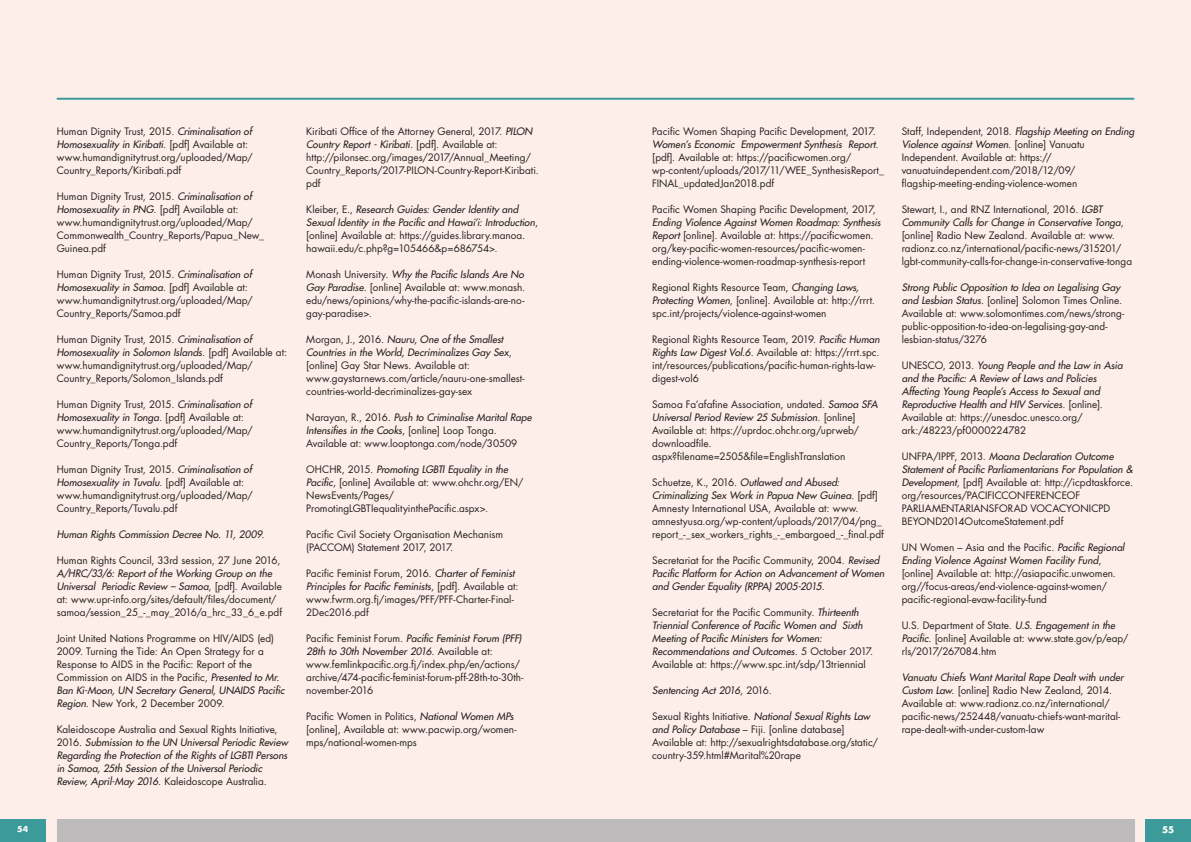
<style>
.page{position:relative;width:1191px;height:842px;background:#fdeee9}
.page>*{position:absolute;margin:0;border:0;box-sizing:border-box;transform-origin:0 0}
.t1{font:10px/13px "Futura Std";color:#231f20}
.t2{font:italic 500 10px/13px "Futura Std";letter-spacing:.005em;color:#231f20}
.t3{font:700 9px "Futura Std";color:#fff}
.t4{font:700 8px "Futura Std";color:#fff}
.s1{font-weight:500;font-style:italic}
.s2{font-weight:400;font-style:normal}
</style>
<div class="page">
<div style="left:0;top:819px;width:45px;height:23px;background:#3c9b9a"></div>
<div style="left:57px;top:819px;width:1077px;height:23px;background:#bdbbbb"></div>
<div style="left:1145px;top:819px;width:46px;height:23px;background:#3c9b9a"></div>
<hr style="left:57px;top:98px;width:1077px;height:2px;background:#3c9b9a">
<p class="t1" style="left:57px;top:125px;width:198px">Human Dignity Trust, 2015. <span class="s1">Criminalisation of Homosexuality in Kiribati</span>. [pdf] Available at: www.humandignitytrust.org/uploaded/Map/ Country_Reports/Kiribati.pdf</p>
<p class="t1" style="left:57px;top:190px;width:209px">Human Dignity Trust, 2015. <span class="s1">Criminalisation of Homosexuality in PNG</span>. [pdf] Available at: www.humandignitytrust.org/uploaded/Map/ Commonwealth_Country_Reports/Papua_New_ Guinea.pdf</p>
<p class="t1" style="left:57px;top:268px;width:198px">Human Dignity Trust, 2015. <span class="s1">Criminalisation of Homosexuality in Samoa</span>. [pdf] Available at: www.humandignitytrust.org/uploaded/Map/ Country_Reports/Samoa.pdf</p>
<p class="t1" style="left:57px;top:333px;width:232px">Human Dignity Trust, 2015. <span class="s1">Criminalisation of Homosexuality in Solomon Islands</span>. [pdf] Available at: www.humandignitytrust.org/uploaded/Map/ Country_Reports/Solomon_Islands.pdf</p>
<p class="t1" style="left:57px;top:398px;width:198px">Human Dignity Trust, 2015. <span class="s1">Criminalisation of Homosexuality in Tonga</span>. [pdf] Available at: www.humandignitytrust.org/uploaded/Map/ Country_Reports/Tonga.pdf</p>
<p class="t1" style="left:57px;top:463px;width:198px">Human Dignity Trust, 2015. <span class="s1">Criminalisation of Homosexuality in Tuvalu</span>. [pdf] Available at: www.humandignitytrust.org/uploaded/Map/ Country_Reports/Tuvalu.pdf</p>
<p class="t2" style="left:57px;top:528px;width:209px">Human Rights Commission Decree No. 11, 2009<span class="s2">.</span></p>
<p class="t1" style="left:57px;top:554px;width:225px">Human Rights Council, 33rd session, 27 June 2016,</p>
<p class="t1" style="left:57px;top:567px;width:227px"><span class="s1">A/HRC/33/6: Report of the Working Group on the Universal Periodic Review – Samoa</span>, [pdf]. Available at: www.upr-info.org/sites/default/files/document/ samoa/session_25_-_may_2016/a_hrc_33_6_e.pdf</p>
<p class="t1" style="left:57px;top:632px;width:229px">Joint United Nations Programme on HIV/AIDS (ed)<br>2009. Turning the Tide: An Open Strategy for a Response to AIDS in the Pacific: Report of the Commission on AIDS in the Pacific, <span class="s1">Presented to Mr.<br>Ban Ki-Moon, UN Secretary General, UNAIDS Pacific Region</span>. New York, 2 December 2009.</p>
<p class="t2" style="left:57px;top:723px;width:233px"><span class="s2">Kaleidoscope Australia and Sexual Rights Initiative, 2016.</span> Submission to the UN Universal Periodic Review Regarding the Protection of the Rights of LGBTI Persons in Samoa, 25th Session of the Universal Periodic Review, April-May 2016<span class="s2">. Kaleidoscope Australia.</span></p>
<p class="t1" style="left:306px;top:125px;width:234px">Kiribati Office of the Attorney General, 2017. <span class="s1">PILON Country Report - Kiribati</span>. [pdf]. Available at: http://pilonsec.org/images/2017/Annual_Meeting/ Country_Reports/2017-PILON-Country-Report-Kiribati. pdf</p>
<p class="t1" style="left:306px;top:203px;width:233px">Kleiber, E., <span class="s1">Research Guides: Gender Identity and Sexual Identity in the Pacific and Hawai’i: Introduction</span>, [online] Available at: https://guides.library.manoa. hawaii.edu/c.php?g=105466&amp;p=686754&gt;.</p>
<p class="t1" style="left:306px;top:268px;width:221px">Monash University. <span class="s1">Why the Pacific Islands Are No Gay Paradise</span>. [online] Available at: www.monash. edu/news/opinions/why-the-pacific-islands-are-no&shy;gay-paradise&gt;.</p>
<p class="t1" style="left:306px;top:333px;width:220px">Morgan, J., 2016. <span class="s1">Nauru, One of the Smallest Countries in the World, Decriminalizes Gay Sex</span>, [online] Gay Star News. Available at: www.gaystarnews.com/article/nauru-one-smallest&shy;countries-world-decriminalizes-gay-sex</p>
<p class="t1" style="left:306px;top:411px;width:227px">Narayan, R., 2016. <span class="s1">Push to Criminalise Marital Rape<br>Intensifies in the Cooks</span>, [online] Loop Tonga.<br>Available at: www.looptonga.com/node/30509</p>
<p class="t1" style="left:306px;top:463px;width:219px">OHCHR, 2015. <span class="s1">Promoting LGBTI Equality in the Pacific</span>, [online] Available at: www.ohchr.org/EN/ NewsEvents/Pages/ PromotingLGBTIequalityinthePacific.aspx&gt;.</p>
<p class="t1" style="left:306px;top:528px;width:198px">Pacific Civil Society Organisation Mechanism (PACCOM) Statement 2017, 2017.</p>
<p class="t1" style="left:306px;top:567px;width:214px">Pacific Feminist Forum, 2016. <span class="s1">Charter of Feminist Principles for Pacific Feminists</span>, [pdf]. Available at: www.fwrm.org.fj/images/PFF/PFF-Charter-Final-2Dec2016.pdf</p>
<p class="t1" style="left:306px;top:632px;width:219px">Pacific Feminist Forum. <span class="s1">Pacific Feminist Forum (PFF)<br>28th to 30th November 2016</span>. Available at: www.femlinkpacific.org.fj/index.php/en/actions/ archive/474-pacific-feminist-forum-pff-28th-to-30th&shy;november-2016</p>
<p class="t1" style="left:306px;top:710px;width:212px">Pacific Women in Politics, <span class="s1">National Women MPs </span>[online], Available at: www.pacwip.org/women&shy;mps/national-women-mps</p>
<p class="t1" style="left:652px;top:125px;width:233px">Pacific Women Shaping Pacific Development, 2017.<br><span class="s1">Women’s Economic Empowerment Synthesis Report</span>. [pdf]. Available at: https://pacificwomen.org/ wp-content/uploads/2017/11/WEE_SynthesisReport_ FINAL_updatedJan2018.pdf</p>
<p class="t1" style="left:652px;top:203px;width:225px">Pacific Women Shaping Pacific Development, 2017,</p>
<p class="t1" style="left:652px;top:216px;width:230px"><span class="s1">Ending Violence Against Women Roadmap: Synthesis Report</span> [online]. Available at: https://pacificwomen. org/key-pacific-women-resources/pacific-women&shy;ending-violence-women-roadmap-synthesis-report</p>
<p class="t1" style="left:652px;top:281px;width:224px">Regional Rights Resource Team, <span class="s1">Changing Laws,<br>Protecting Women</span>, [online]. Available at: http://rrrt. spc.int/projects/violence-against-women</p>
<p class="t1" style="left:652px;top:333px;width:229px">Regional Rights Resource Team, 2019. <span class="s1">Pacific Human Rights Law Digest Vol.6</span>. Available at: https://rrrt.spc. int/resources/publications/pacific-human-rights-law&shy;digest-vol6</p>
<p class="t1" style="left:652px;top:398px;width:227px">Samoa Fa’afafine Association, undated. <span class="s1">Samoa SFA Universal Period Review 25 Submission</span>. [online] Available at: https://uprdoc.ohchr.org/uprweb/ downloadfile. aspx?filename=2505&amp;file=EnglishTranslation</p>
<p class="t1" style="left:652px;top:476px;width:233px">Schuetze, K., 2016. <span class="s1">Outlawed and Abused:<br>Criminalizing Sex Work in Papua New Guinea</span>. [pdf] Amnesty International USA, Available at: www. amnestyusa.org/wp-content/uploads/2017/04/png_ report_-_sex_workers_rights_-_embargoed_-_final.pdf</p>
<p class="t2" style="left:652px;top:554px;width:234px"><span class="s2">Secretariat for the Pacific Community, 2004.</span> Revised<br>Pacific Platform for Action on Advancement of Women and Gender Equality (RPPA) 2005-2015<span class="s2">.</span></p>
<p class="t2" style="left:652px;top:606px;width:222px"><span class="s2">Secretariat for the Pacific Community.</span> Thirteenth Triennial Conference of Pacific Women and Sixth Meeting of Pacific Ministers for Women:<br>Recommendations and Outcomes<span class="s2">. 5 October 2017.<br>Available at: https://www.spc.int/sdp/13triennial</span></p>
<p class="t2" style="left:652px;top:684px;width:121px">Sentencing Act 2016<span class="s2">, 2016.</span></p>
<p class="t1" style="left:652px;top:710px;width:227px">Sexual Rights Initiative. <span class="s1">National Sexual Rights Law and Policy Database</span> – Fiji. [online database] Available at: http://sexualrightsdatabase.org/static/ country-359.html#Marital%20rape</p>
<p class="t1" style="left:901px;top:125px;width:234px">Staff, Independent, 2018. <span class="s1">Flagship Meeting on Ending Violence against Women</span>. [online] Vanuatu Independent. Available at: https:// vanuatuindependent.com/2018/12/09/ flagship-meeting-ending-violence-women</p>
<p class="t1" style="left:901px;top:203px;width:232px">Stewart, I., and RNZ International, 2016. <span class="s1">LGBT Community Calls for Change in Conservative Tonga</span>, [online] Radio New Zealand. Available at: www. radionz.co.nz/international/pacific-news/315201/ lgbt-community-calls-for-change-in-conservative-tonga</p>
<p class="t1" style="left:901px;top:281px;width:224px"><span class="s1">Strong Public Opposition to Idea on Legalising Gay and Lesbian Status</span>. [online] Solomon Times Online.<br>Available at: www.solomontimes.com/news/strong&shy;public-opposition-to-idea-on-legalising-gay-and&shy;lesbian-status/3276</p>
<p class="t2" style="left:901px;top:359px;width:222px"><span class="s2">UNESCO, 2013.</span> Young People and the Law in Asia and the Pacific: A Review of Laws and Policies Affecting Young People’s Access to Sexual and Reproductive Health and HIV Services<span class="s2">. [online].<br>Available at: https://unesdoc.unesco.org/ ark:/48223/pf0000224782</span></p>
<p class="t1" style="left:901px;top:450px;width:233px">UNFPA/IPPF, 2013. <span class="s1">Moana Declaration Outcome Statement of Pacific Parliamentarians For Population &amp; Development</span>, [pdf] Available at: http://icpdtaskforce. org/resources/PACIFICCONFERENCEOF PARLIAMENTARIANSFORAD VOCACYONICPD BEYOND2014OutcomeStatement.pdf</p>
<p class="t1" style="left:901px;top:541px;width:224px">UN Women – Asia and the Pacific. <span class="s1">Pacific Regional Ending Violence Against Women Facility Fund</span>, [online] Available at: http://asiapacific.unwomen. org//focus-areas/end-violence-against-women/ pacific-regional-evaw-facility-fund</p>
<p class="t1" style="left:901px;top:619px;width:228px">U.S. Department of State. <span class="s1">U.S. Engagement in the<br>Pacific</span>. [online] Available at: www.state.gov/p/eap/ rls/2017/267084.htm</p>
<p class="t1" style="left:901px;top:671px;width:223px"><span class="s1">Vanuatu Chiefs Want Marital Rape Dealt with under Custom Law</span>. [online] Radio New Zealand, 2014.<br>Available at: www.radionz.co.nz/international/ pacific-news/252448/vanuatu-chiefs-want-marital&shy;rape-dealt-with-under-custom-law</p>
<p class="t4" style="left:17px;top:824px;width:12px">54</p>
<p class="t3" style="left:1162px;top:824px;width:14px">55</p>
</div>
